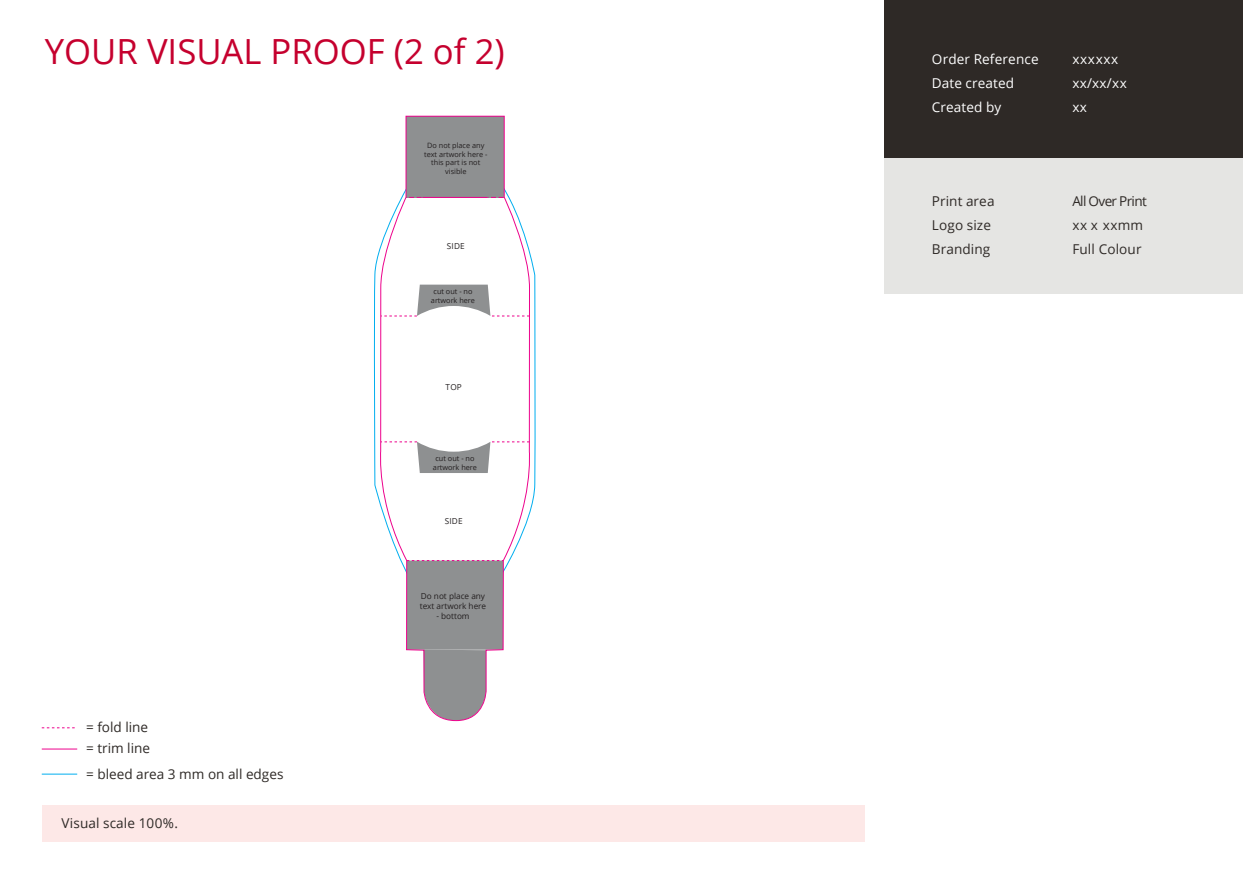
<style>
.page{position:relative;width:1243px;height:871px;background:#fff}
.page>*{position:absolute;margin:0;border:0;box-sizing:border-box;transform-origin:0 0}
.t1{font:34.69px "Open Sans";color:#c5002e}
.t2{font:13.56px/24.1px "Open Sans";letter-spacing:.005em;color:#2e2926}
.t3{font:13.56px/24.1px "Open Sans";letter-spacing:.01em;color:#fff}
.t4{font:13.56px/24.1px "Open Sans";letter-spacing:.05em;color:#fff}
.t5{font:8.19px/9.9px "Open Sans";color:#231f20}
.t6{font:7.31px/8.8px "Open Sans";color:#231f20;text-align:center}
</style>
<div class="page">
<div style="left:42px;top:805px;width:822px;height:36px;background:#fde8e7"></div>
<div style="left:884px;top:0;width:358px;height:159px;background:#2e2926"></div>
<div style="left:884px;top:159px;width:358px;height:135px;background:#e5e5e3"></div>
<svg style="left:373px;top:262px;width:162px;height:240px"></svg>
<svg style="left:376px;top:116px;width:157px;height:605px"></svg>
<svg style="left:407px;top:560px;width:96px;height:160px"></svg>
<svg style="left:381px;top:441px;width:148px;height:32px"></svg>
<hr style="left:422px;top:197px;width:65px;height:1px;background:#ed028c">
<svg style="left:488px;top:197px;width:15px;height:1px"></svg>
<svg style="left:381px;top:284px;width:148px;height:33px"></svg>
<hr style="left:42px;top:748px;width:35px;height:1px;background:#ed028c">
<svg style="left:42px;top:727px;width:33px;height:1px"></svg>
<hr style="left:42px;top:773px;width:35px;height:1px;background:#00aeef">
<h1 class="t1" style="left:45px;top:27px;width:461px">YOUR VISUAL PROOF (2 of 2)</h1>
<p class="t6" style="left:424px;top:141px;width:65px">Do not place any text artwork here - this part is not visible</p>
<p class="t5" style="left:447px;top:241px;width:19px">SIDE</p>
<p class="t6" style="left:431px;top:287px;width:46px">cut out - no artwork here</p>
<p class="t5" style="left:445px;top:382px;width:18px">TOP</p>
<p class="t6" style="left:433px;top:453px;width:46px">cut out - no artwork here</p>
<p class="t5" style="left:445px;top:515px;width:19px">SIDE</p>
<p class="t2" style="left:86px;top:715px;width:64px">= fold line</p>
<p class="t2" style="left:86px;top:736px;width:65px">= trim line</p>
<p class="t2" style="left:86px;top:761px;width:199px">= bleed area 3 mm on all edges</p>
<p class="t2" style="left:61px;top:811px;width:118px">Visual scale 100%.</p>
<p class="t5" style="left:419px;top:591px;width:68px">Do not place any text artwork here</p>
<p class="t5" style="left:436px;top:610px;width:35px">- bottom</p>
<p class="t3" style="left:931px;top:46px;width:108px">Order Reference<br>Date created<br>Created by</p>
<p class="t4" style="left:1072px;top:46px;width:56px">xxxxxx xx/xx/xx xx</p>
<p class="t2" style="left:931px;top:189px;width:64px">Print area<br>Logo size<br>Branding</p>
<p class="t2" style="left:1072px;top:189px;width:76px">All Over Print xx x xxmm<br>Full Colour</p>
</div>
